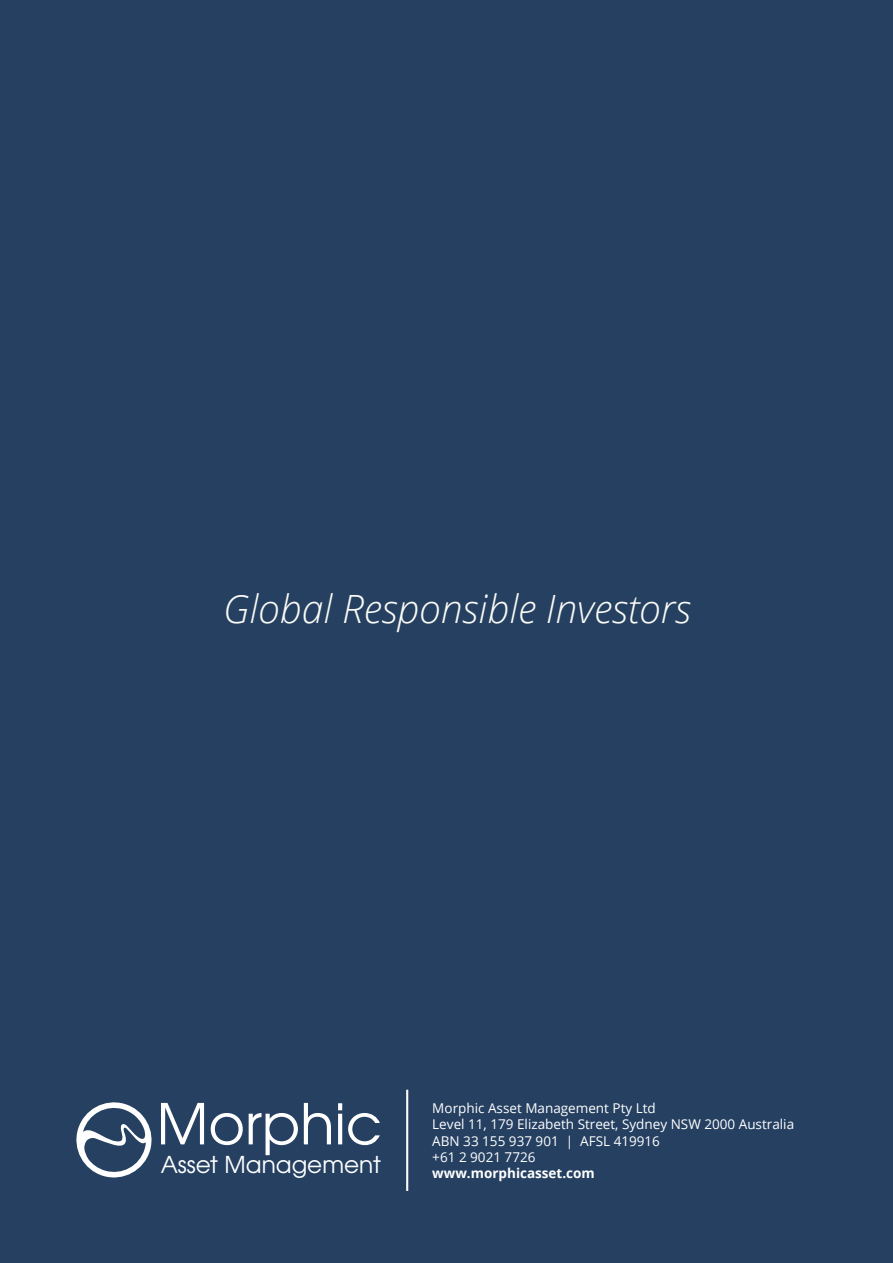
<style>
.page{position:relative;width:893px;height:1263px;background:#254061}
.page>*{position:absolute;margin:0;border:0;box-sizing:border-box;transform-origin:0 0}
.t1{font:56.1px "f 0 0";color:#fff}
.t2{font:italic 300 39px "Open Sans";color:#fafaf6}
.t3{font:23.25px "f 0 0";color:#fff}
.t4{font:13.5px/16.2px "Open Sans";color:#fff}
.t5{font:700 13.5px "Open Sans";color:#fff}
</style>
<div class="page">
<svg style="left:76px;top:1102px;width:76px;height:76px"></svg>
<hr style="left:406px;top:1090px;width:2px;height:101px;background:#fafaf6">
<h2 class="t2" style="left:223px;top:582px;width:469px">Global Responsible Investors</h2>
<h1 class="t1" style="left:157px;top:1103px;width:227px">Morphic</h1>
<h3 class="t3" style="left:161px;top:1156px;width:222px">Asset Management</h3>
<p class="t4" style="left:432px;top:1100px;width:363px">Morphic Asset Management Pty Ltd<br>Level 11, 179 Elizabeth Street, Sydney NSW 2000 Australia ABN 33 155 937 901 | AFSL 419916<br>+61 2 9021 7726</p>
<p class="t5" style="left:432px;top:1163px;width:164px">www.morphicasset.com</p>
</div>
